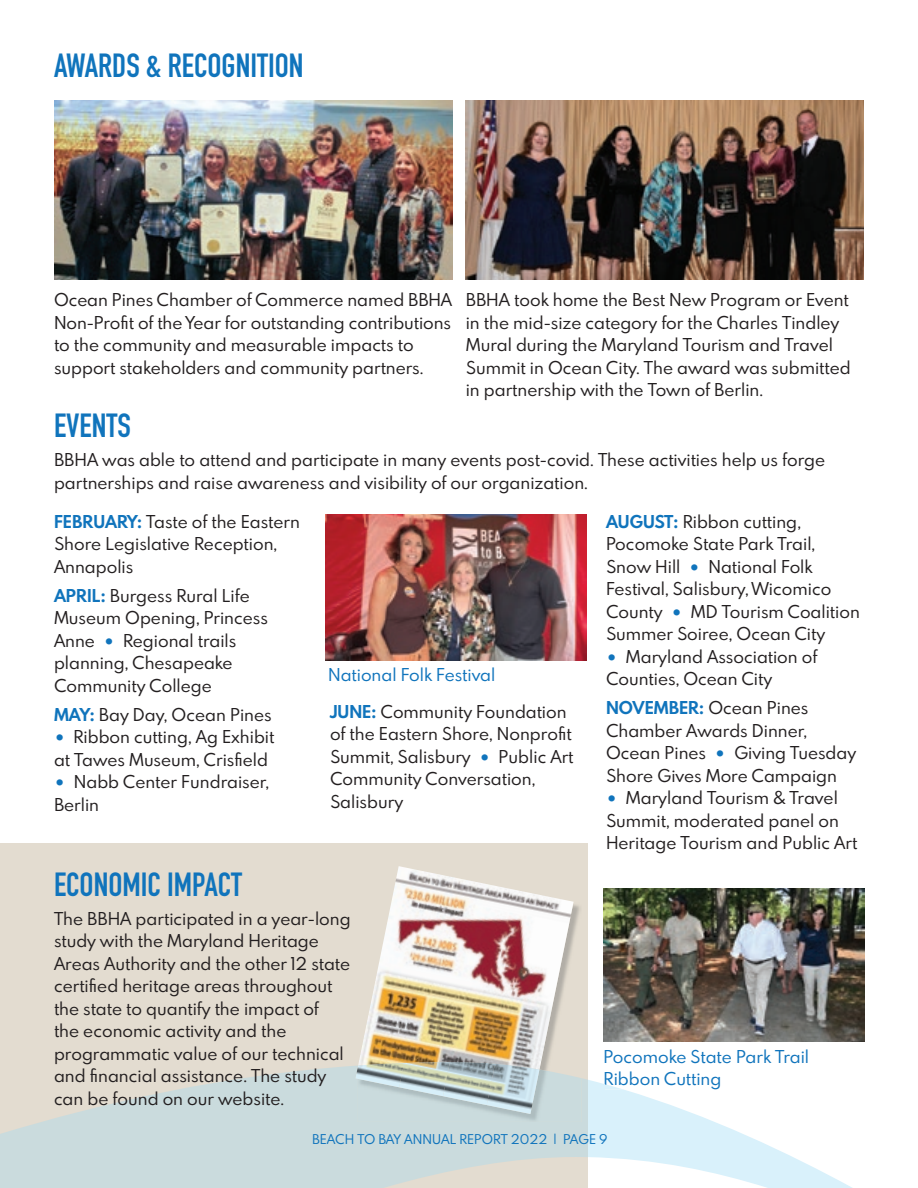
<style>
.page{position:relative;width:918px;height:1188px;background:#fff}
.page>*{position:absolute;margin:0;border:0;box-sizing:border-box;transform-origin:0 0}
.t1{font:700 33px "DIN Condensed";color:#1074bc}
.t2{font:15.75px/22.5px "Spartan MB";color:#231f20}
.t3{font:15.75px/22.5px "Spartan MB";color:#1074bc}
.t4{font:12px "Spartan MB";color:#1074bc}
.s1{font-weight:700;color:#1074bc}
.s2{font-weight:800;color:#1074bc}
</style>
<div class="page">
<div style="left:0;top:844px;width:588px;height:344px;background:#e3dcd0"></div>
<img style="left:359px;top:866px;width:215px;height:200px">
<img style="left:466px;top:100px;width:398px;height:180px">
<img style="left:54px;top:100px;width:398px;height:180px">
<img style="left:326px;top:515px;width:261px;height:145px">
<img style="left:604px;top:888px;width:261px;height:154px">
<svg style="left:0;top:1066px;width:588px;height:122px;fill:#cadbdd"></svg>
<img style="left:357px;top:1066px;width:224px;height:56px">
<img style="left:356px;top:1063px;width:43px;height:24px">
<img style="left:399px;top:1062px;width:44px;height:34px">
<img style="left:443px;top:1062px;width:52px;height:43px">
<img style="left:487px;top:1064px;width:52px;height:50px">
<svg style="left:588px;top:1080px;width:264px;height:108px"></svg>
<h1 class="t1" style="left:54px;top:44px;width:251px">AWARDS &amp; RECOGNITION</h1>
<p class="t2" style="left:54px;top:288px;width:400px">Ocean Pines Chamber of Commerce named BBHA Non-Profit of the Year for outstanding contributions to the community and measurable impacts to support stakeholders and community partners.</p>
<p class="t2" style="left:466px;top:288px;width:387px">BBHA took home the Best New Program or Event in the mid-size category for the Charles Tindley Mural during the Maryland Tourism and Travel Summit in Ocean City. The award was submitted in partnership with the Town of Berlin.</p>
<h1 class="t1" style="left:54px;top:404px;width:78px">EVENTS</h1>
<p class="t2" style="left:54px;top:448px;width:773px">BBHA was able to attend and participate in many events post-covid. These activities help us forge partnerships and raise awareness and visibility of our organization.</p>
<p class="t2" style="left:54px;top:510px;width:247px"><span class="s1">FEBRUARY:</span> Taste of the Eastern<br>Shore Legislative Reception,<br>Annapolis</p>
<p class="t2" style="left:54px;top:584px;width:215px"><span class="s1">APRIL:</span> Burgess Rural Life<br>Museum Opening, Princess<br>Anne <span class="s2">•</span> Regional trails planning, Chesapeake<br>Community College</p>
<p class="t2" style="left:54px;top:703px;width:219px"><span class="s1">MAY:</span> Bay Day, Ocean Pines</p>
<p class="t2" style="left:54px;top:725px;width:222px"><span class="s2">•</span> Ribbon cutting, Ag Exhibit at Tawes Museum, Crisfield</p>
<p class="t2" style="left:54px;top:770px;width:217px"><span class="s2">•</span> Nabb Center Fundraiser,<br>Berlin</p>
<p class="t3" style="left:328px;top:663px;width:169px">National Folk Festival</p>
<p class="t2" style="left:330px;top:700px;width:245px"><span class="s1">JUNE:</span> Community Foundation of the Eastern Shore, Nonprofit<br>Summit, Salisbury <span class="s2">•</span> Public Art<br>Community Conversation,<br>Salisbury</p>
<p class="t2" style="left:606px;top:510px;width:255px"><span class="s1">AUGUST:</span> Ribbon cutting,<br>Pocomoke State Park Trail,<br>Snow Hill <span class="s2">•</span> National Folk<br>Festival, Salisbury, Wicomico<br>County <span class="s2">•</span> MD Tourism Coalition<br>Summer Soiree, Ocean City</p>
<p class="t2" style="left:606px;top:645px;width:213px"><span class="s2">•</span> Maryland Association of<br>Counties, Ocean City</p>
<p class="t2" style="left:606px;top:696px;width:252px"><span class="s1">NOVEMBER:</span> Ocean Pines<br>Chamber Awards Dinner,<br>Ocean Pines <span class="s2">•</span> Giving Tuesday<br>Shore Gives More Campaign</p>
<p class="t2" style="left:606px;top:786px;width:253px"><span class="s2">•</span> Maryland Tourism &amp; Travel<br>Summit, moderated panel on<br>Heritage Tourism and Public Art</p>
<h1 class="t1" style="left:54px;top:862px;width:190px">ECONOMIC IMPACT</h1>
<p class="t2" style="left:54px;top:907px;width:298px">The BBHA participated in a year-long study with the Maryland Heritage Areas Authority and the other 12 state certified heritage areas throughout the state to quantify the impact of<br>the economic activity and the programmatic value of our technical and financial assistance. The study can be found on our website.</p>
<p class="t4" style="left:312px;top:1130px;width:297px">BEACH TO BAY ANNUAL REPORT 2022 | PAGE 9</p>
<p class="t3" style="left:604px;top:1045px;width:207px">Pocomoke State Park Trail<br>Ribbon Cutting</p>
</div>
